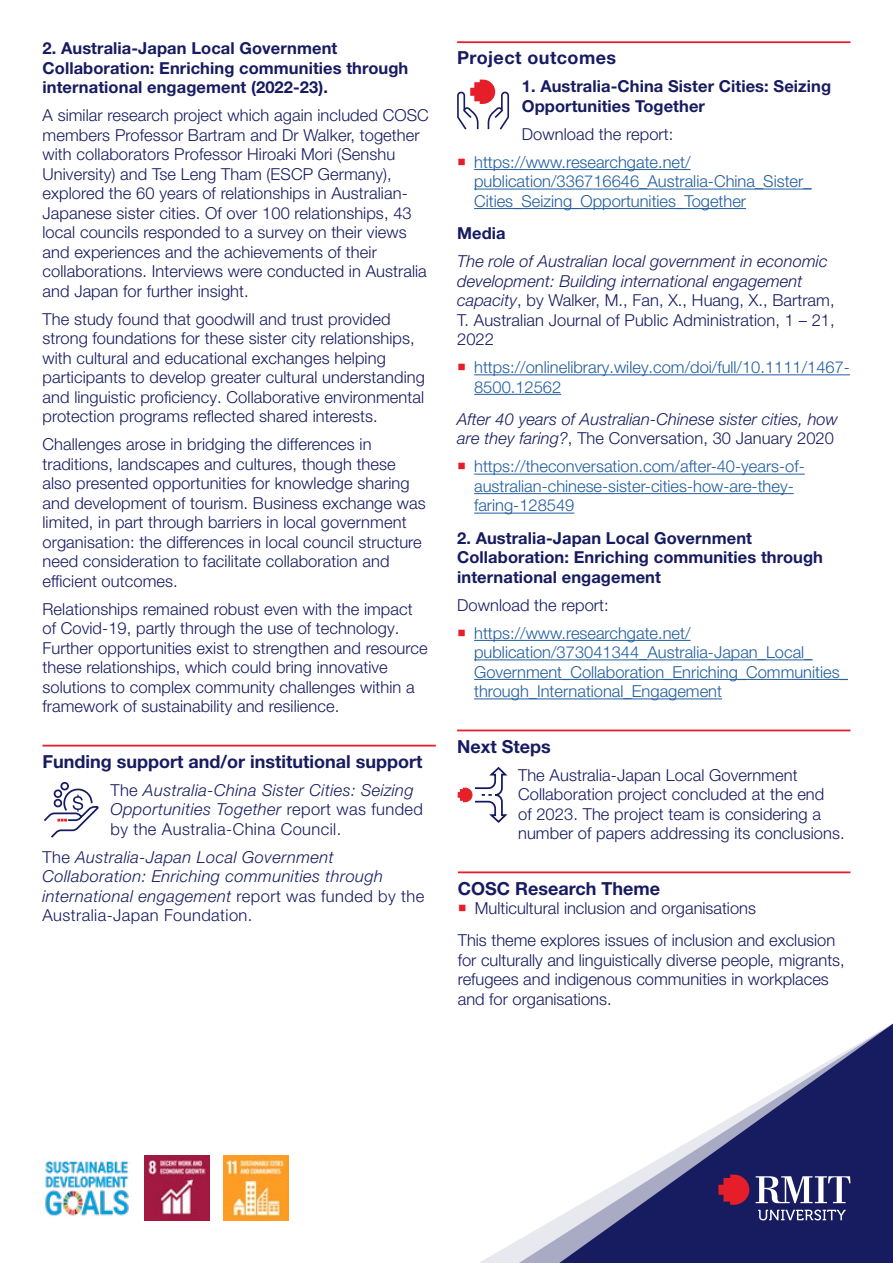
<style>
.page{position:relative;width:893px;height:1263px;background:#fff}
.page>*{position:absolute;margin:0;border:0;box-sizing:border-box;transform-origin:0 0}
.t1{font:700 18px "Helvetica Neue LT Pro";color:#171b60}
.t2{font:700 18px "Helvetica Neue LT Pro";letter-spacing:.025em;color:#171b60}
.t3{font:300 16.5px/19.5px "Helvetica Neue LT Pro";letter-spacing:.005em;color:#171b60}
.t4{font:300 16.5px/19.5px "Helvetica Neue LT Pro";color:#215e9e}
.t5{font:italic 300 16.5px/19.5px "Helvetica Neue LT Pro";letter-spacing:.005em;color:#171b60}
.t6{font:700 16.5px/19.5px "Helvetica Neue LT Pro";letter-spacing:.005em;color:#171b60}
.t7{font:italic 300 16.5px/19.5px "Helvetica Neue LT Pro";letter-spacing:.025em;color:#171b60}
.s1{font-style:normal}
</style>
<div class="page">
<svg style="left:513px;top:1023px;width:380px;height:240px"></svg>
<svg style="left:718px;top:1175px;width:31px;height:30px"></svg>
<svg style="left:756px;top:1176px;width:94px;height:27px"></svg>
<svg style="left:758px;top:1209px;width:87px;height:11px"></svg>
<hr style="left:457px;top:729px;width:393px;height:2px;background:#e61e2a">
<svg style="left:457px;top:766px;width:51px;height:57px"></svg>
<hr style="left:457px;top:41px;width:393px;height:2px;background:#e61e2a">
<hr style="left:474px;top:169px;width:216px;height:1px;background:#215e9e">
<hr style="left:474px;top:189px;width:337px;height:1px;background:#215e9e">
<hr style="left:474px;top:208px;width:272px;height:1px;background:#215e9e">
<hr style="left:474px;top:374px;width:376px;height:1px;background:#215e9e">
<hr style="left:474px;top:394px;width:87px;height:1px;background:#215e9e">
<hr style="left:474px;top:474px;width:331px;height:1px;background:#215e9e">
<hr style="left:474px;top:493px;width:320px;height:1px;background:#215e9e">
<hr style="left:474px;top:513px;width:100px;height:1px;background:#215e9e">
<hr style="left:474px;top:640px;width:216px;height:1px;background:#215e9e">
<hr style="left:474px;top:659px;width:338px;height:1px;background:#215e9e">
<hr style="left:474px;top:679px;width:374px;height:1px;background:#215e9e">
<hr style="left:474px;top:698px;width:248px;height:1px;background:#215e9e">
<svg style="left:457px;top:80px;width:52px;height:50px"></svg>
<img style="left:145px;top:1155px;width:65px;height:65px">
<img style="left:223px;top:1155px;width:65px;height:65px">
<img style="left:45px;top:1160px;width:84px;height:56px">
<hr style="left:43px;top:745px;width:393px;height:1px;background:#e61e2a">
<svg style="left:44px;top:781px;width:55px;height:57px"></svg>
<hr style="left:458px;top:871px;width:392px;height:2px;background:#e61e2a">
<p class="t6" style="left:43px;top:38px;width:367px">2. Australia-Japan Local Government<br>Collaboration: Enriching communities through international engagement (2022-23).</p>
<p class="t3" style="left:43px;top:105px;width:388px">A similar research project which again included COSC members Professor Bartram and Dr Walker, together with collaborators Professor Hiroaki Mori (Senshu University) and Tse Leng Tham (ESCP Germany), explored the 60 years of relationships in Australian-Japanese sister cities. Of over 100 relationships, 43 local councils responded to a survey on their views and experiences and the achievements of their collaborations. Interviews were conducted in Australia and Japan for further insight.</p>
<p class="t3" style="left:43px;top:309px;width:384px">The study found that goodwill and trust provided strong foundations for these sister city relationships, with cultural and educational exchanges helping participants to develop greater cultural understanding and linguistic proficiency. Collaborative environmental protection programs reflected shared interests.</p>
<p class="t3" style="left:43px;top:434px;width:385px">Challenges arose in bridging the differences in traditions, landscapes and cultures, though these also presented opportunities for knowledge sharing and development of tourism. Business exchange was limited, in part through barriers in local government organisation: the differences in local council structure need consideration to facilitate collaboration and efficient outcomes.</p>
<p class="t3" style="left:43px;top:599px;width:387px">Relationships remained robust even with the impact of Covid-19, partly through the use of technology.<br>Further opportunities exist to strengthen and resource these relationships, which could bring innovative solutions to complex community challenges within a framework of sustainability and resilience.</p>
<p class="t1" style="left:43px;top:750px;width:381px">Funding support and/or institutional support</p>
<p class="t7" style="left:110px;top:780px;width:314px"><span class="s1">The</span> Australia-China Sister Cities: Seizing<br>Opportunities Together <span class="s1">report was funded by the Australia-China Council.</span></p>
<p class="t7" style="left:43px;top:847px;width:383px"><span class="s1">The</span> Australia-Japan Local Government Collaboration: Enriching communities through international engagement <span class="s1">report was funded by the Australia-Japan Foundation.</span></p>
<p class="t2" style="left:457px;top:47px;width:161px">Project outcomes</p>
<p class="t6" style="left:522px;top:76px;width:311px">1. Australia-China Sister Cities: Seizing<br>Opportunities Together</p>
<p class="t3" style="left:522px;top:124px;width:153px">Download the report:</p>
<p class="t4" style="left:474px;top:152px;width:339px">https://www.researchgate.net/ publication/336716646_Australia-China_Sister_<br>Cities_Seizing_Opportunities_Together</p>
<p class="t6" style="left:457px;top:223px;width:50px">Media</p>
<p class="t5" style="left:457px;top:251px;width:379px">The role of Australian local government in economic development: Building international engagement capacity<span class="s1">, by Walker, M., Fan, X., Huang, X., Bartram, T. Australian Journal of Public Administration, 1 – 21, 2022</span></p>
<p class="t4" style="left:474px;top:357px;width:377px">https://onlinelibrary.wiley.com/doi/full/10.1111/1467-<br>8500.12562</p>
<p class="t5" style="left:457px;top:409px;width:382px">After 40 years of Australian-Chinese sister cities, how are they faring?<span class="s1">, The Conversation, 30 January 2020</span></p>
<p class="t4" style="left:474px;top:456px;width:332px">https://theconversation.com/after-40-years-of&shy;australian-chinese-sister-cities-how-are-they&shy;faring-128549</p>
<p class="t6" style="left:457px;top:528px;width:367px">2. Australia-Japan Local Government<br>Collaboration: Enriching communities through international engagement</p>
<p class="t3" style="left:457px;top:595px;width:153px">Download the report:</p>
<p class="t4" style="left:474px;top:623px;width:375px">https://www.researchgate.net/ publication/373041344_Australia-Japan_Local_ Government_Collaboration_Enriching_Communities_ through_International_Engagement</p>
<p class="t1" style="left:457px;top:735px;width:95px">Next Steps</p>
<p class="t3" style="left:518px;top:765px;width:328px">The Australia-Japan Local Government Collaboration project concluded at the end<br>of 2023. The project team is considering a number of papers addressing its conclusions.</p>
<p class="t1" style="left:458px;top:877px;width:204px">COSC Research Theme</p>
<p class="t3" style="left:458px;top:892px;width:379px;line-height:32.2px;text-indent:17px">Multicultural inclusion and organisations<br>This theme explores issues of inclusion and exclusion</p>
<p class="t3" style="left:458px;top:950px;width:388px">for culturally and linguistically diverse people, migrants, refugees and indigenous communities in workplaces and for organisations.</p>
</div>
